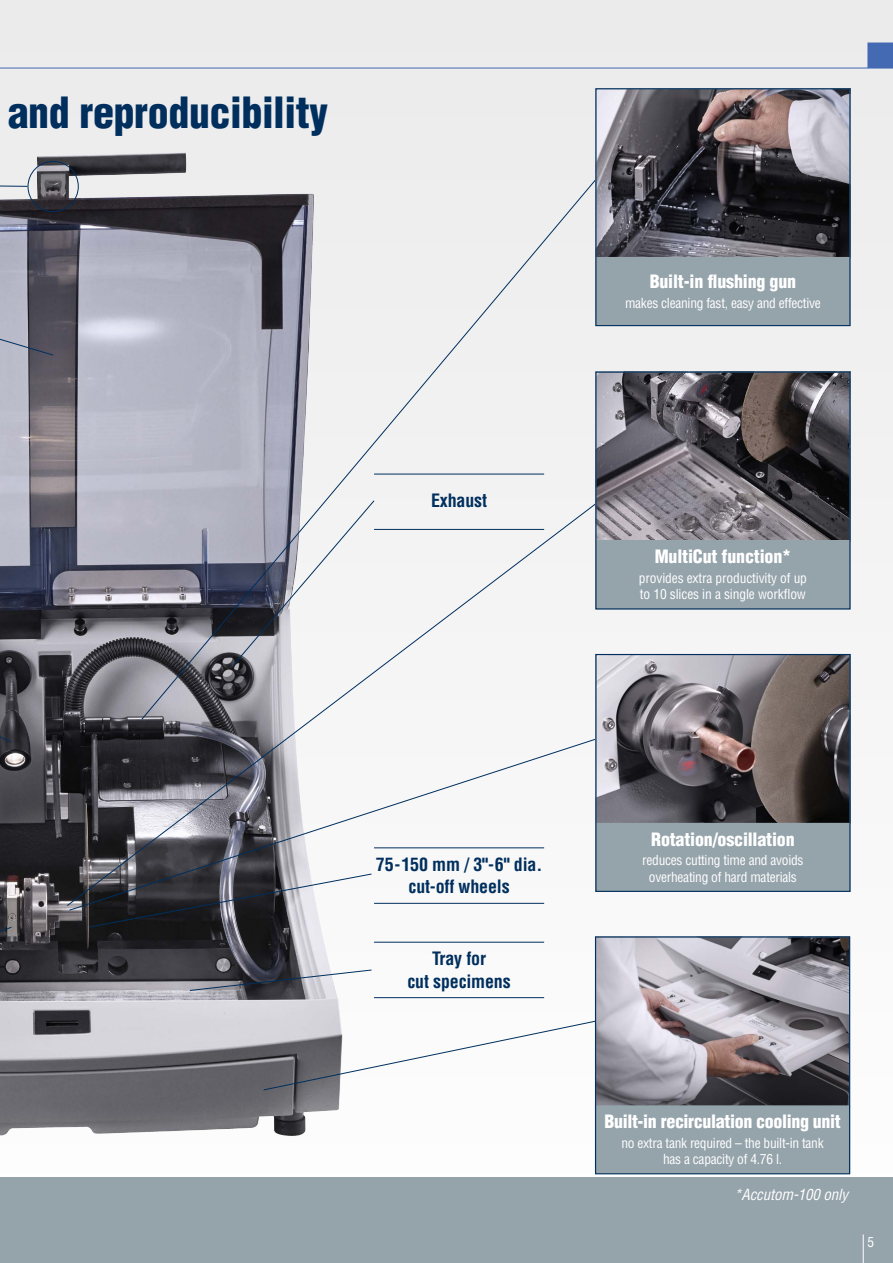
<style>
.page{position:relative;width:893px;height:1263px;background:#fff}
.page>*{position:absolute;margin:0;border:0;box-sizing:border-box;transform-origin:0 0}
.t1{font:900 condensed 42px "Helvetica LT Std";letter-spacing:-.01em;color:#002f5e}
.t2{font:900 condensed 18px "Helvetica LT Std";letter-spacing:-.01em;color:#fff}
.t3{font:700 condensed 18px/22.5px "Helvetica LT Std";letter-spacing:-.01em;color:#002f5e;text-align:center}
.t4{font:italic condensed 15px "Helvetica LT Std";letter-spacing:-.01em;color:#fff}
.t5{font:condensed 13.5px/16.5px "Helvetica LT Std";letter-spacing:-.02em;color:#fff;text-align:center}
</style>
<div class="page">
<div style="left:0;top:0;width:893px;height:1173px;background:linear-gradient(to bottom,#e5e6e8,#f7f8f9)"></div>
<img style="left:0;top:150px;width:377px;height:1018px">
<svg style="left:867px;top:43px;width:26px;height:25px"></svg>
<hr style="left:0;top:68px;width:893px;height:1px;background:#436ab3">
<div style="left:0;top:1178px;width:893px;height:85px;background:#95a3ab"></div>
<svg style="left:863px;top:1234px;width:1px;height:29px"></svg>
<div style="left:28px;top:161px;width:51px;height:51px;border:1px solid #002f5e;border-radius:50%"></div>
<svg style="left:141px;top:179px;width:456px;height:324px"></svg>
<svg style="left:0;top:456px;width:12px;height:287px;background:#6d6e7a"></svg>
<svg style="left:0;top:179px;width:28px;height:8px"></svg>
<svg style="left:0;top:226px;width:54px;height:130px;background:#7e7f8d"></svg>
<svg style="left:0;top:927px;width:12px;height:145px;background:#838187"></svg>
<svg style="left:67px;top:503px;width:530px;height:403px"></svg>
<img style="left:597px;top:938px;width:251px;height:166px">
<svg style="left:263px;top:1021px;width:332px;height:69px"></svg>
<svg style="left:89px;top:873px;width:283px;height:54px"></svg>
<svg style="left:190px;top:969px;width:182px;height:22px"></svg>
<svg style="left:233px;top:500px;width:142px;height:166px"></svg>
<div style="left:595px;top:1106px;width:255px;height:67px;background:#95a3ab"></div>
<div style="left:595px;top:936px;width:255px;height:238px;border:1px solid #002f5e"></div>
<img style="left:597px;top:374px;width:251px;height:166px">
<img style="left:597px;top:90px;width:251px;height:166px">
<div style="left:596px;top:257px;width:254px;height:68px;background:#95a3ab"></div>
<div style="left:596px;top:541px;width:254px;height:68px;background:#95a3ab"></div>
<div style="left:595px;top:540px;width:255px;height:69px;border:1px solid #95a3ab"></div>
<div style="left:595px;top:372px;width:255px;height:237px;border:1px solid #002f5e"></div>
<div style="left:595px;top:88px;width:255px;height:238px;border:1px solid #002f5e"></div>
<img style="left:597px;top:656px;width:251px;height:166px">
<div style="left:596px;top:823px;width:254px;height:68px;background:#95a3ab"></div>
<div style="left:595px;top:654px;width:255px;height:238px;border:1px solid #002f5e"></div>
<hr style="left:374px;top:847px;width:170px;height:1px;background:#002f5e">
<hr style="left:374px;top:942px;width:170px;height:1px;background:#002f5e">
<hr style="left:374px;top:903px;width:170px;height:1px;background:#002f5e">
<hr style="left:374px;top:997px;width:170px;height:1px;background:#002f5e">
<hr style="left:374px;top:529px;width:170px;height:1px;background:#002f5e">
<hr style="left:374px;top:474px;width:170px;height:1px;background:#002f5e">
<h1 class="t1" style="left:8px;top:86px;width:322px">and reproducibility</h1>
<h2 class="t3" style="left:431px;top:489px;width:57px">Exhaust</h2>
<h2 class="t2" style="left:650px;top:270px;width:148px">Built-in flushing gun</h2>
<p class="t5" style="left:625px;top:294px;width:197px">makes cleaning fast, easy and effective</p>
<h2 class="t2" style="left:655px;top:545px;width:138px">MultiCut function*</h2>
<p class="t5" style="left:639px;top:570px;width:170px;text-align:left">provides extra productivity of up to 10 slices in a single workflow</p>
<h2 class="t3" style="left:376px;top:853px;width:168px">75-150 mm / 3"-6" dia. cut-off wheels</h2>
<h2 class="t3" style="left:407px;top:947px;width:105px">Tray for<br>cut specimens</h2>
<h2 class="t2" style="left:651px;top:828px;width:145px">Rotation/oscillation</h2>
<p class="t5" style="left:642px;top:852px;width:163px">reduces cutting time and avoids overheating of hard materials</p>
<h2 class="t2" style="left:604px;top:1110px;width:238px">Built-in recirculation cooling unit</h2>
<p class="t5" style="left:621px;top:1134px;width:204px">no extra tank required – the built-in tank has a capacity of 4.76 l.</p>
<p class="t4" style="left:734px;top:1185px;width:115px">*Accutom-100 only</p>
<p class="t5" style="left:867px;top:1234px;width:8px">5</p>
</div>
